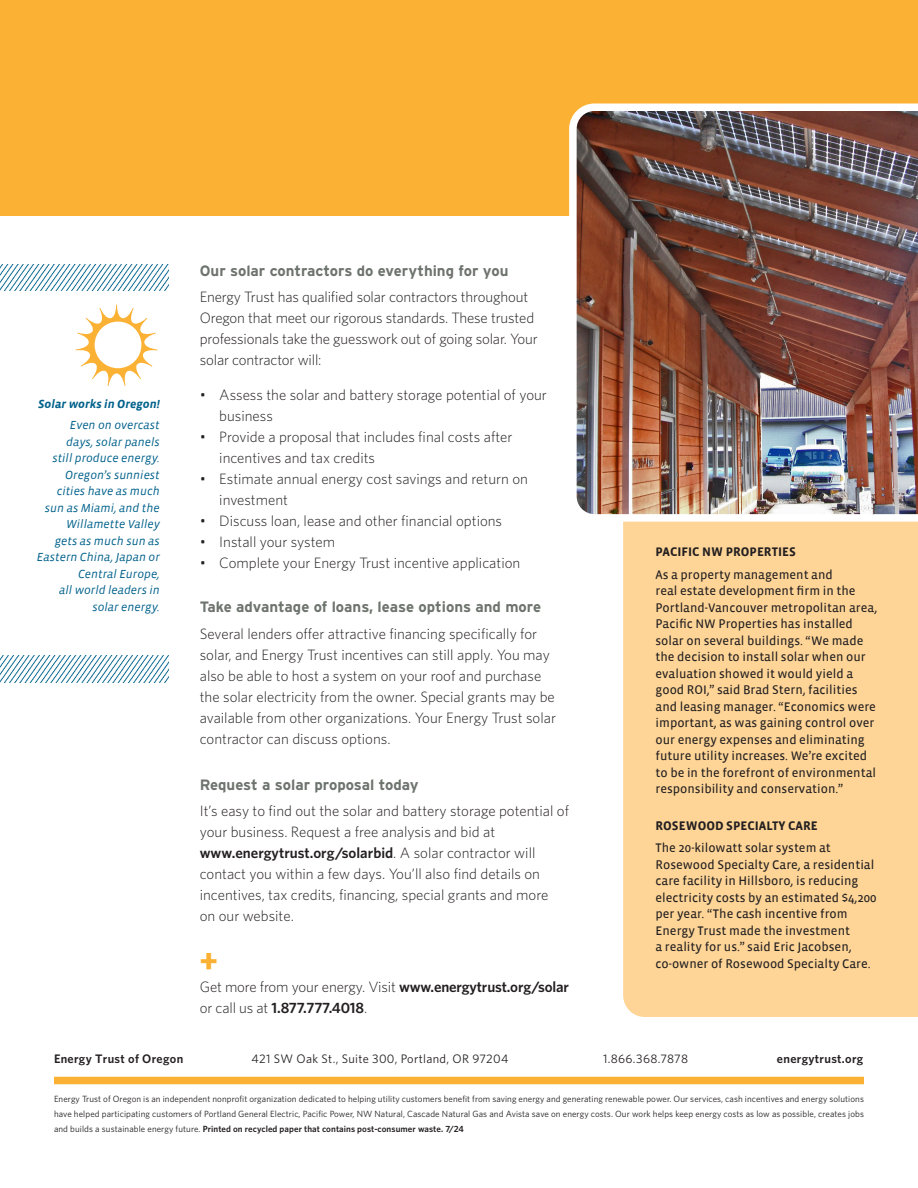
<style>
.page{position:relative;width:918px;height:1188px;background:#fff}
.page>*{position:absolute;margin:0;border:0;box-sizing:border-box;transform-origin:0 0}
.t1{font:900 36px "Vista Sans";color:#fbb133}
.body___bulleted_list{font:300 15px/21px "Whitney";color:#231f20}
.body___numbered_list_small{font:300 15px/21px "Whitney";color:#231f20}
.body___9_5_13{font:300 15px/21px "Whitney";letter-spacing:-.01em;color:#231f20}
.headline_4___10_14{font:700 15px "Interstate";color:#6d736d}
.t2{font:600 15px/21px "Whitney";letter-spacing:-.01em;color:#231f20}
.sidebar___body_black{font:12.75px/16.5px "Vista Sans Reg";color:#231f20}
.t3{font:12.3px "Whitney";letter-spacing:.025em;color:#231f20}
.t4{font:600 12.3px "Whitney";letter-spacing:.025em;color:#231f20}
.t5{font:italic 12px/16.5px "Vista Sans";color:#00618b;text-align:right}
.t6{font:italic 700 12px "Vista Sans";color:#00618b}
.fine_print{font:9px/15px "Whitney";letter-spacing:.01em;color:#231f20;text-align:justify}
.s1{font-weight:600}
.s2{font-weight:300}
.s3{font-family:"Vista Sans";font-weight:700}
</style>
<div class="page">
<div style="left:623px;top:522px;width:295px;height:495px;background:#fed597"></div>
<img style="left:0;top:264px;width:169px;height:27px">
<img style="left:0;top:656px;width:169px;height:27px">
<div style="left:0;top:0;width:918px;height:216px;background:#fbb133"></div>
<svg style="left:76px;top:305px;width:81px;height:81px"></svg>
<img style="left:569px;top:104px;width:349px;height:418px">
<div style="left:54px;top:1077px;width:810px;height:7px;background:#fbb133"></div>
<p class="t6" style="left:38px;top:398px;width:123px">Solar works in Oregon!</p>
<p class="t5" style="left:37px;top:417px;width:124px">Even on overcast<br>days, solar panels<br>still produce energy.<br>Oregon’s sunniest cities have as much sun as Miami, and the<br>Willamette Valley<br>gets as much sun as<br>Eastern China, Japan or<br>Central Europe,<br>all world leaders in solar energy.</p>
<p class="headline_4___10_14" style="left:200px;top:262px;width:310px">Our solar contractors do everything for you</p>
<p class="body___9_5_13" style="left:200px;top:286px;width:339px">Energy Trust has qualified solar contractors throughout Oregon that meet our rigorous standards. These trusted professionals take the guesswork out of going solar. Your solar contractor will:</p>
<p class="body___bulleted_list" style="left:219px;top:384px;width:329px;text-indent:-20px">• Assess the solar and battery storage potential of your business</p>
<p class="body___bulleted_list" style="left:219px;top:426px;width:295px;text-indent:-20px">• Provide a proposal that includes final costs after incentives and tax credits</p>
<p class="body___bulleted_list" style="left:219px;top:468px;width:310px;text-indent:-20px">• Estimate annual energy cost savings and return on investment</p>
<p class="body___bulleted_list" style="left:200px;top:510px;width:304px">• Discuss loan, lease and other financial options</p>
<p class="body___bulleted_list" style="left:200px;top:531px;width:137px">• Install your system</p>
<p class="body___bulleted_list" style="left:200px;top:552px;width:322px">• Complete your Energy Trust incentive application</p>
<p class="headline_4___10_14" style="left:200px;top:598px;width:343px">Take advantage of loans, lease options and more</p>
<p class="body___bulleted_list" style="left:200px;top:623px;width:358px">Several lenders offer attractive financing specifically for solar, and Energy Trust incentives can still apply. You may also be able to host a system on your roof and purchase the solar electricity from the owner. Special grants may be available from other organizations. Your Energy Trust solar contractor can discuss options.</p>
<p class="headline_4___10_14" style="left:200px;top:775px;width:221px">Request a solar proposal today</p>
<p class="body___numbered_list_small" style="left:200px;top:800px;width:371px">It’s easy to find out the solar and battery storage potential of your business. Request a free analysis and bid at <span class="s1">www.energytrust.org/solarbid</span>. A solar contractor will contact you within a few days. You’ll also find details on incentives, tax credits, financing, special grants and more<br>on our website.</p>
<p class="t1" style="left:200px;top:940px;width:19px">+</p>
<p class="t2" style="left:200px;top:976px;width:371px"><span class="s2">Get more from your energy. Visit</span> www.energytrust.org/solar <span class="s2">or call us at</span> 1.877.777.4018<span class="s2">.</span></p>
<p class="sidebar___body_black" style="left:656px;top:541px;width:179px;line-height:22.5px"><span class="s3">PACIFIC NW PROPERTIES<br></span>As a property management and</p>
<p class="sidebar___body_black" style="left:656px;top:583px;width:223px">real estate development firm in the Portland-Vancouver metropolitan area, Pacific NW Properties has installed solar on several buildings. “We made the decision to install solar when our evaluation showed it would yield a good ROI,” said Brad Stern, facilities and leasing manager. “Economics were important, as was gaining control over our energy expenses and eliminating future utility increases. We’re excited to be in the forefront of environmental responsibility and conservation.”</p>
<p class="sidebar___body_black" style="left:656px;top:815px;width:177px;line-height:22.5px"><span class="s3">ROSEWOOD SPECIALTY CARE<br></span>The 20-kilowatt solar system at</p>
<p class="sidebar___body_black" style="left:656px;top:857px;width:223px">Rosewood Specialty Care, a residential care facility in Hillsboro, is reducing electricity costs by an estimated $4,200 per year. “The cash incentive from Energy Trust made the investment<br>a reality for us.” said Eric Jacobsen, co-owner of Rosewood Specialty Care.</p>
<p class="t4" style="left:54px;top:1050px;width:131px">Energy Trust of Oregon</p>
<p class="t3" style="left:252px;top:1050px;width:258px">421 SW Oak St., Suite 300, Portland, OR 97204</p>
<p class="t3" style="left:603px;top:1050px;width:86px">1.866.368.7878</p>
<p class="t4" style="left:777px;top:1050px;width:88px">energytrust.org</p>
<p class="fine_print" style="left:54px;top:1092px;width:812px">Energy Trust of Oregon is an independent nonprofit organization dedicated to helping utility customers benefit from saving energy and generating renewable power. Our services, cash incentives and energy solutions have helped participating customers of Portland General Electric, Pacific Power, NW Natural, Cascade Natural Gas and Avista save on energy costs. Our work helps keep energy costs as low as possible, creates jobs and builds a sustainable energy future. <span class="s1">Printed on recycled paper that contains post-consumer waste. 7/24</span></p>
</div>
